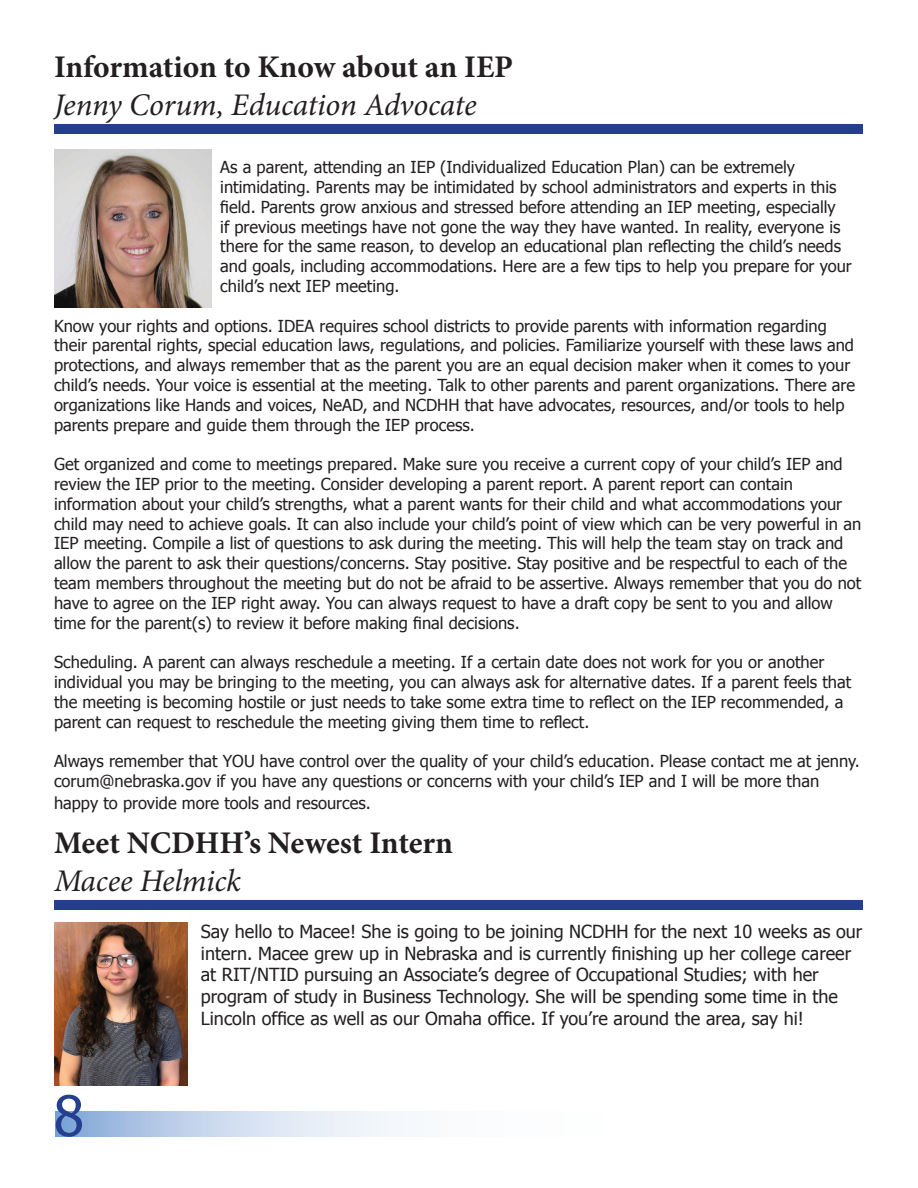
<style>
.page{position:relative;width:918px;height:1188px;background:#fff}
.page>*{position:absolute;margin:0;border:0;box-sizing:border-box;transform-origin:0 0}
.t1{font:55.5px "Tahoma";color:#253f8e}
.t2{font:700 31.5px "Minion Pro";letter-spacing:-.005em;color:#231f20}
.t3{font:italic 31.5px "Minion Pro";letter-spacing:-.01em;color:#231f20}
.t4{font:18px/21.6px "Tahoma";color:#231f20}
.t5{font:16.5px/19.8px "Tahoma";color:#231f20}
</style>
<div class="page">
<div style="left:55px;top:124px;width:808px;height:9px;background:#253f8e"></div>
<svg style="left:56px;top:1112px;width:346px;height:25px;background:#c7d7ed"></svg>
<img style="left:54px;top:149px;width:158px;height:159px">
<div style="left:55px;top:900px;width:808px;height:9px;background:#253f8e"></div>
<img style="left:54px;top:922px;width:134px;height:163px">
<h2 class="t2" style="left:54px;top:45px;width:461px">Information to Know about an IEP</h2>
<h2 class="t3" style="left:54px;top:83px;width:424px">Jenny Corum, Education Advocate</h2>
<p class="t5" style="left:220px;top:158px;width:633px">As a parent, attending an IEP (Individualized Education Plan) can be extremely intimidating. Parents may be intimidated by school administrators and experts in this field. Parents grow anxious and stressed before attending an IEP meeting, especially<br>if previous meetings have not gone the way they have wanted. In reality, everyone is there for the same reason, to develop an educational plan reflecting the child’s needs and goals, including accommodations. Here are a few tips to help you prepare for your child’s next IEP meeting.</p>
<p class="t5" style="left:54px;top:317px;width:803px">Know your rights and options. IDEA requires school districts to provide parents with information regarding their parental rights, special education laws, regulations, and policies. Familiarize yourself with these laws and protections, and always remember that as the parent you are an equal decision maker when it comes to your child’s needs. Your voice is essential at the meeting. Talk to other parents and parent organizations. There are organizations like Hands and voices, NeAD, and NCDHH that have advocates, resources, and/or tools to help parents prepare and guide them through the IEP process.</p>
<p class="t5" style="left:54px;top:455px;width:809px">Get organized and come to meetings prepared. Make sure you receive a current copy of your child’s IEP and review the IEP prior to the meeting. Consider developing a parent report. A parent report can contain information about your child’s strengths, what a parent wants for their child and what accommodations your child may need to achieve goals. It can also include your child’s point of view which can be very powerful in an IEP meeting. Compile a list of questions to ask during the meeting. This will help the team stay on track and allow the parent to ask their questions/concerns. Stay positive. Stay positive and be respectful to each of the team members throughout the meeting but do not be afraid to be assertive. Always remember that you do not have to agree on the IEP right away. You can always request to have a draft copy be sent to you and allow time for the parent(s) to review it before making final decisions.</p>
<p class="t5" style="left:54px;top:653px;width:799px">Scheduling. A parent can always reschedule a meeting. If a certain date does not work for you or another individual you may be bringing to the meeting, you can always ask for alternative dates. If a parent feels that the meeting is becoming hostile or just needs to take some extra time to reflect on the IEP recommended, a parent can request to reschedule the meeting giving them time to reflect.</p>
<p class="t5" style="left:54px;top:752px;width:807px">Always remember that YOU have control over the quality of your child’s education. Please contact me at jenny. corum@nebraska.gov if you have any questions or concerns with your child’s IEP and I will be more than</p>
<p class="t5" style="left:54px;top:794px;width:318px">happy to provide more tools and resources.</p>
<h2 class="t2" style="left:54px;top:821px;width:400px">Meet NCDHH’s Newest Intern</h2>
<h2 class="t3" style="left:54px;top:859px;width:189px">Macee Helmick</h2>
<h1 class="t1" style="left:54px;top:1079px;width:32px">8</h1>
<p class="t4" style="left:201px;top:922px;width:663px">Say hello to Macee! She is going to be joining NCDHH for the next 10 weeks as our intern. Macee grew up in Nebraska and is currently finishing up her college career at RIT/NTID pursuing an Associate’s degree of Occupational Studies; with her program of study in Business Technology. She will be spending some time in the Lincoln office as well as our Omaha office. If you’re around the area, say hi!</p>
</div>
